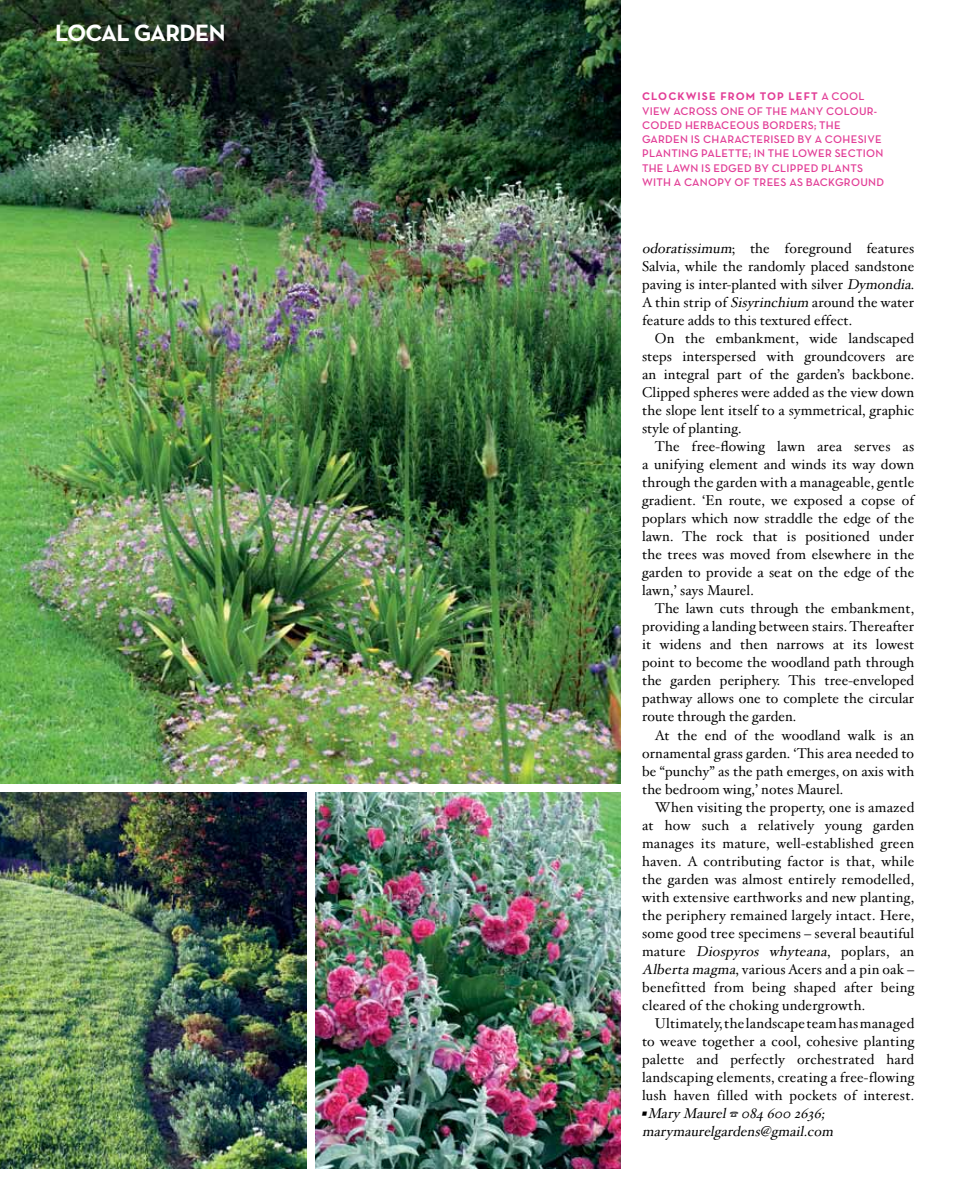
<style>
.page{position:relative;width:978px;height:1191px;background:#fff}
.page>*{position:absolute;margin:0;border:0;box-sizing:border-box;transform-origin:0 0}
.t1{font:700 24px "Neutra Text TFPS";letter-spacing:-.03em;color:#fff}
.t2{font:14.25px/18px "Hoefler Text";letter-spacing:.01em;color:#000;text-align:justify}
.t3{font:italic 14.25px/18px "Hoefler Text";color:#000}
.t4{font:11.25px/14.2px "Neutra Text TFPS Demi Alt";letter-spacing:.025em;color:#e23d96}
.t5{font:700 11.25px "Neutra Text TFPS";letter-spacing:.1em;color:#e23d96}
.s1{font-family:"Neutra Text TFPS Demi Alt";font-weight:400}
.s2{font-style:italic}
</style>
<div class="page">
<img style="left:316px;top:792px;width:305px;height:376px">
<img style="left:0;top:0;width:621px;height:783px">
<img style="left:0;top:792px;width:307px;height:376px">
<h1 class="t1" style="left:55px;top:18px;width:172px">LOCAL GARDEN</h1>
<p class="t5" style="left:642px;top:90px;width:223px">CLOCKWISE FROM TOP LEFT <span class="s1">A COOL</span></p>
<p class="t4" style="left:642px;top:104px;width:244px">VIEW ACROSS ONE OF THE MANY COLOUR-CODED HERBACEOUS BORDERS; THE GARDEN IS CHARACTERISED BY A COHESIVE PLANTING PALETTE; IN THE LOWER SECTION THE LAWN IS EDGED BY CLIPPED PLANTS WITH A CANOPY OF TREES AS BACKGROUND</p>
<p class="t2" style="left:642px;top:240px;width:274px"><span class="s2">odoratissimum</span>; the foreground features Salvia, while the randomly placed sandstone paving is inter-planted with silver <span class="s2">Dymondia</span>.<br>A thin strip of <span class="s2">Sisyrinchium</span> around the water feature adds to this textured effect.</p>
<p class="t2" style="left:642px;top:330px;width:274px;text-indent:13px">On the embankment, wide landscaped steps interspersed with groundcovers are an integral part of the garden’s backbone.<br>Clipped spheres were added as the view down the slope lent itself to a symmetrical, graphic style of planting.</p>
<p class="t2" style="left:642px;top:438px;width:274px;text-indent:13px">The free-flowing lawn area serves as a unifying element and winds its way down through the garden with a manageable, gentle gradient. ‘En route, we exposed a copse of poplars which now straddle the edge of the lawn. The rock that is positioned under the trees was moved from elsewhere in the garden to provide a seat on the edge of the lawn,’ says Maurel.</p>
<p class="t2" style="left:642px;top:600px;width:274px;text-indent:13px">The lawn cuts through the embankment, providing a landing between stairs. Thereafter it widens and then narrows at its lowest point to become the woodland path through the garden periphery. This tree-enveloped pathway allows one to complete the circular route through the garden.</p>
<p class="t2" style="left:642px;top:726px;width:274px;text-indent:13px">At the end of the woodland walk is an ornamental grass garden. ‘This area needed to be “punchy” as the path emerges, on axis with the bedroom wing,’ notes Maurel.</p>
<p class="t2" style="left:642px;top:798px;width:274px;text-indent:13px">When visiting the property, one is amazed at how such a relatively young garden manages its mature, well-established green haven. A contributing factor is that, while the garden was almost entirely remodelled, with extensive earthworks and new planting, the periphery remained largely intact. Here, some good tree specimens – several beautiful mature <span class="s2">Diospyros whyteana</span>, poplars, an <span class="s2">Alberta magma</span>, various Acers and a pin oak – benefitted from being shaped after being cleared of the choking undergrowth.</p>
<p class="t2" style="left:642px;top:1014px;width:274px;text-indent:13px">Ultimately, the landscape team has managed to weave together a cool, cohesive planting palette and perfectly orchestrated hard landscaping elements, creating a free-flowing lush haven filled with pockets of interest.</p>
<p class="t3" style="left:642px;top:1104px;width:196px">■ Mary Maurel 084 600 2636; marymaurelgardens@gmail.com</p>
</div>
